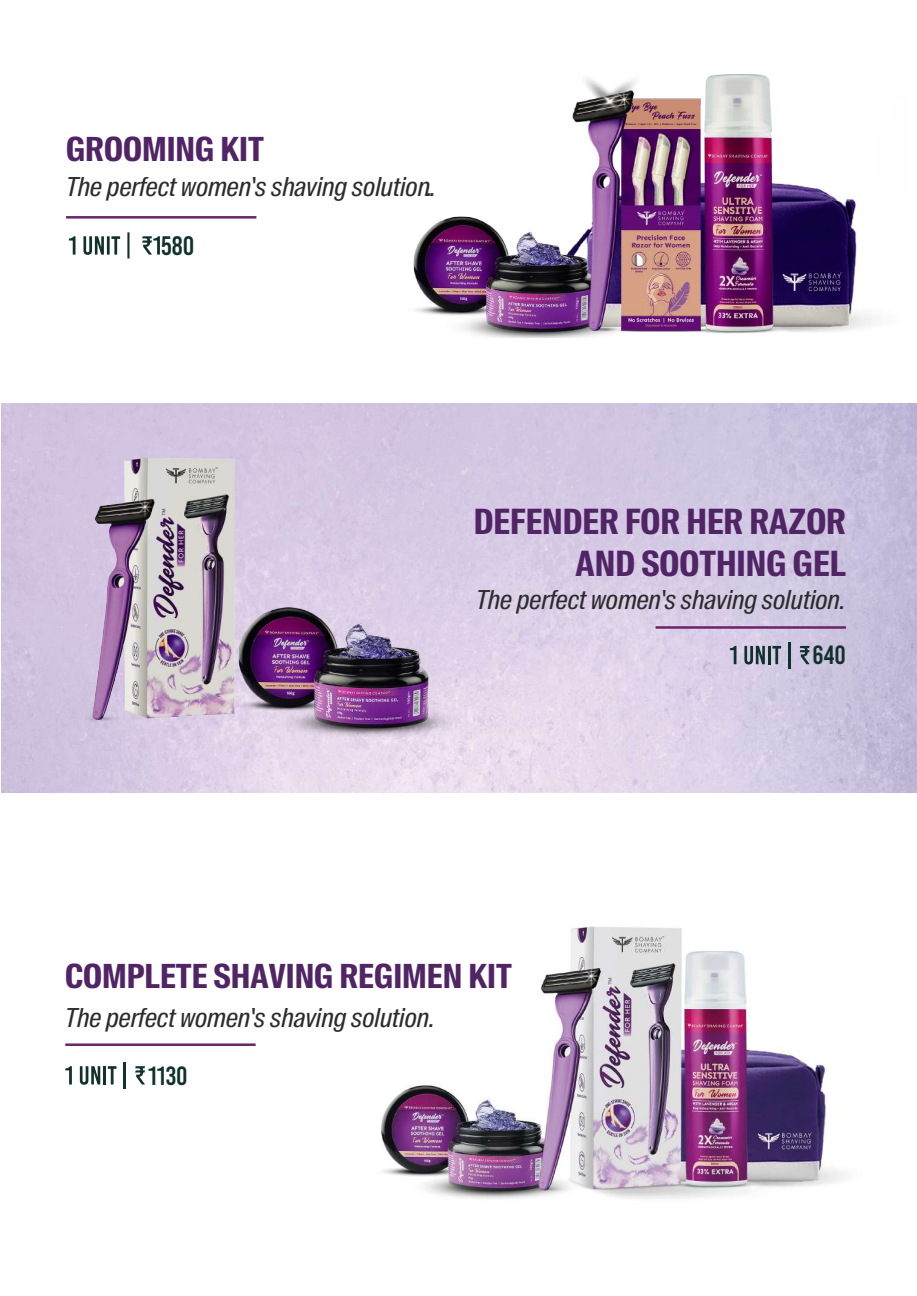
<style>
.page{position:relative;width:917px;height:1296px;background:#fff}
.page>*{position:absolute;margin:0;border:0;box-sizing:border-box;transform-origin:0 0}
.t1{font:700 34.88px/41.9px "Suisse Intl Cond";color:#502465;text-align:right}
.t2{font:700 33.25px "Suisse Intl Cond";color:#502465}
.t3{font:26.62px "Bebas Kai";color:#11312f}
.t4{font:26.25px "Bebas Kai";color:#11312f}
.t5{font:italic 26.12px "Suisse Intl Cond";color:#2b2c2c}
</style>
<div class="page">
<img style="left:1px;top:403px;width:915px;height:390px">
<hr style="left:655px;top:626px;width:190px;height:3px;background:#6a236c">
<img style="left:413px;top:74px;width:460px;height:263px">
<hr style="left:66px;top:216px;width:190px;height:3px;background:#6a236c">
<svg style="left:69px;top:232px;width:91px;height:26px"></svg>
<img style="left:352px;top:787px;width:522px;height:412px">
<img style="left:227px;top:607px;width:251px;height:132px">
<img style="left:79px;top:458px;width:155px;height:265px">
<svg style="left:799px;top:646px;width:10px;height:18px"></svg>
<svg style="left:729px;top:646px;width:7px;height:18px"></svg>
<svg style="left:744px;top:646px;width:20px;height:18px"></svg>
<hr style="left:767px;top:646px;width:3px;height:18px;background:#11312f">
<svg style="left:772px;top:646px;width:8px;height:18px"></svg>
<hr style="left:788px;top:642px;width:2px;height:26px;background:#11312f">
<hr style="left:65px;top:1043px;width:190px;height:3px;background:#6a236c">
<svg style="left:135px;top:1066px;width:10px;height:18px"></svg>
<svg style="left:65px;top:1066px;width:7px;height:18px"></svg>
<svg style="left:80px;top:1066px;width:20px;height:18px"></svg>
<hr style="left:103px;top:1066px;width:3px;height:18px;background:#11312f">
<svg style="left:108px;top:1066px;width:8px;height:18px"></svg>
<hr style="left:124px;top:1062px;width:2px;height:26px;background:#11312f">
<p class="t2" style="left:66px;top:130px;width:199px">GROOMING KIT</p>
<p class="t5" style="left:66px;top:172px;width:371px">The perfect women's shaving solution.</p>
<p class="t3" style="left:161px;top:229px;width:35px">580</p>
<p class="t5" style="left:426px;top:172px;width:7px">.</p>
<h1 class="t1" style="left:473px;top:501px;width:373px">DEFENDER FOR HER RAZOR<br>AND SOOTHING GEL</h1>
<p class="t5" style="left:476px;top:585px;width:371px">The perfect women's shaving solution.</p>
<p class="t4" style="left:812px;top:639px;width:35px">640</p>
<p class="t2" style="left:65px;top:957px;width:448px">COMPLETE SHAVING REGIMEN KIT</p>
<p class="t5" style="left:65px;top:1002px;width:371px">The perfect women's shaving solution.</p>
<p class="t4" style="left:148px;top:1059px;width:41px">1130</p>
</div>
